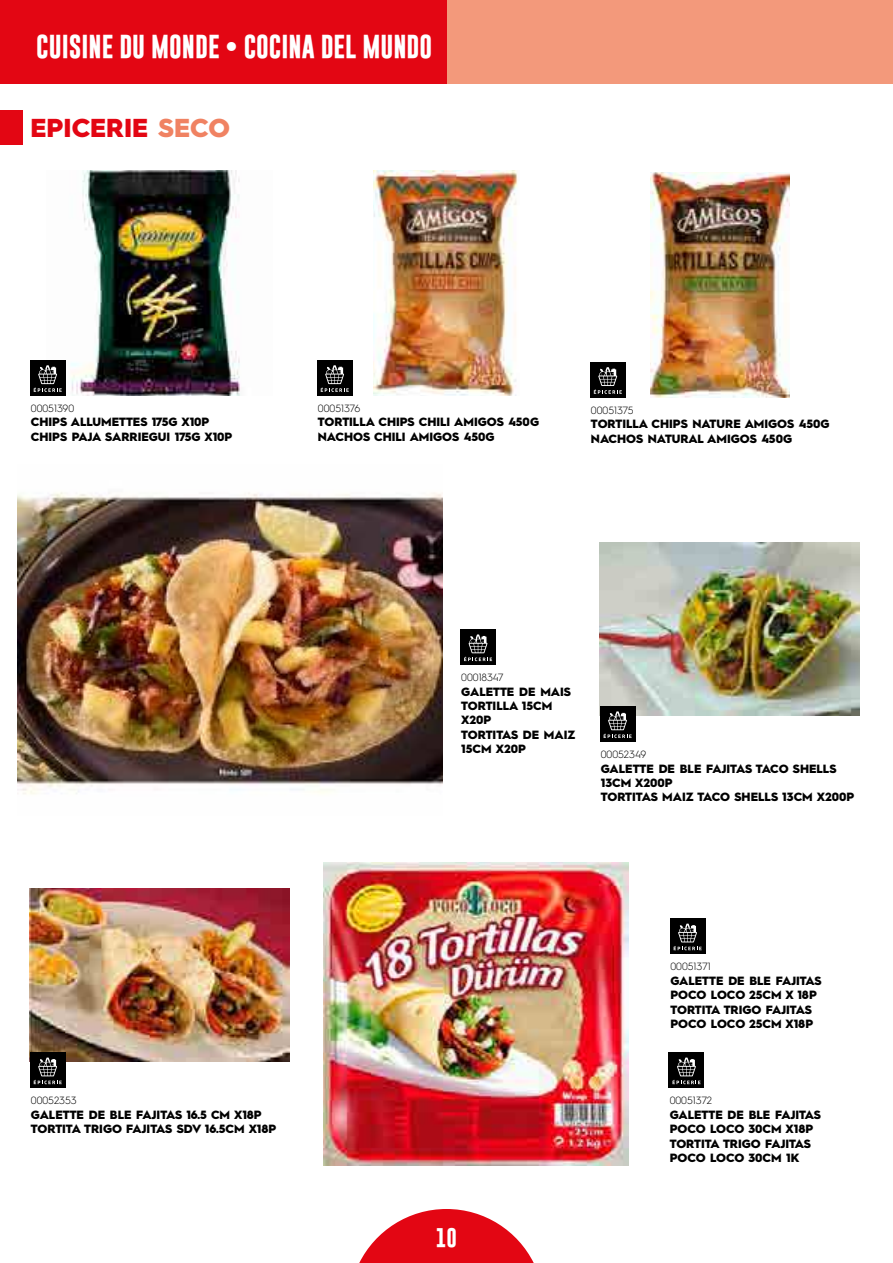
<style>
.page{position:relative;width:893px;height:1263px;background:#fff}
.page>*{position:absolute;margin:0;border:0;box-sizing:border-box;transform-origin:0 0}
.t1{font:900 25.95px "Hurme Geometric Sans 2";color:#e30613}
.t2{font:700 24px "Gobold";color:#fff}
.t3{font:700 19.5px "Gobold";color:#fff}
.t4{font:900 12px/14.4px "Hurme Geometric Sans 2";color:#000}
.t5{font:300 10.5px "Hurme Geometric Sans 2";color:#000}
.s1{color:#f08262}
</style>
<div class="page">
<div style="left:0;top:0;width:893px;height:84px;background:#f3997b"></div>
<svg style="left:359px;top:1209px;width:175px;height:54px"></svg>
<div style="left:0;top:0;width:446px;height:84px;background:#e30613"></div>
<img style="left:70px;top:170px;width:171px;height:225px">
<div style="left:30px;top:360px;width:36px;height:35px;background:#000"></div>
<svg style="left:34px;top:365px;width:28px;height:27px"></svg>
<img style="left:374px;top:170px;width:144px;height:225px">
<div style="left:317px;top:360px;width:35px;height:35px;background:#000"></div>
<svg style="left:321px;top:365px;width:28px;height:27px"></svg>
<img style="left:650px;top:172px;width:139px;height:225px">
<div style="left:590px;top:362px;width:36px;height:35px;background:#000"></div>
<svg style="left:594px;top:367px;width:28px;height:27px"></svg>
<img style="left:17px;top:492px;width:425px;height:303px">
<div style="left:460px;top:629px;width:36px;height:36px;background:#000"></div>
<svg style="left:464px;top:634px;width:28px;height:27px"></svg>
<img style="left:600px;top:543px;width:259px;height:172px">
<div style="left:600px;top:706px;width:35px;height:36px;background:#000"></div>
<svg style="left:604px;top:711px;width:28px;height:27px"></svg>
<img style="left:30px;top:889px;width:259px;height:172px">
<div style="left:30px;top:1052px;width:36px;height:36px;background:#000"></div>
<svg style="left:34px;top:1057px;width:28px;height:27px"></svg>
<img style="left:323px;top:862px;width:305px;height:304px">
<div style="left:670px;top:918px;width:35px;height:36px;background:#000"></div>
<svg style="left:674px;top:923px;width:28px;height:27px"></svg>
<div style="left:669px;top:1052px;width:35px;height:36px;background:#000"></div>
<svg style="left:672px;top:1057px;width:28px;height:27px"></svg>
<div style="left:0;top:111px;width:22px;height:34px;background:#e30613"></div>
<h2 class="t2" style="left:36px;top:30px;width:397px">CUISINE DU MONDE • COCINA DEL MUNDO</h2>
<h1 class="t1" style="left:31px;top:110px;width:201px">EPICERIE <span class="s1">SECO</span></h1>
<p class="t5" style="left:31px;top:401px;width:45px">00051390</p>
<p class="t4" style="left:31px;top:414px;width:203px">CHIPS ALLUMETTES 175G X10P<br>CHIPS PAJA SARRIEGUI 175G X10P</p>
<p class="t5" style="left:318px;top:401px;width:44px">00051376</p>
<p class="t4" style="left:318px;top:414px;width:223px">TORTILLA CHIPS CHILI AMIGOS 450G<br>NACHOS CHILI AMIGOS 450G</p>
<p class="t5" style="left:591px;top:403px;width:44px">00051375</p>
<p class="t4" style="left:591px;top:416px;width:240px">TORTILLA CHIPS NATURE AMIGOS 450G<br>NACHOS NATURAL AMIGOS 450G</p>
<p class="t5" style="left:31px;top:1093px;width:47px">00052353</p>
<p class="t4" style="left:31px;top:1107px;width:247px">GALETTE DE BLE FAJITAS 16.5 CM X18P<br>TORTITA TRIGO FAJITAS SDV 16.5CM X18P</p>
<p class="t5" style="left:461px;top:670px;width:44px">00018347</p>
<p class="t4" style="left:461px;top:684px;width:116px">GALETTE DE MAIS<br>TORTILLA 15CM<br>X20P<br>TORTITAS DE MAIZ<br>15CM X20P</p>
<p class="t5" style="left:601px;top:747px;width:47px">00052349</p>
<p class="t4" style="left:601px;top:760px;width:255px">GALETTE DE BLE FAJITAS TACO SHELLS<br>13CM X200P<br>TORTITAS MAIZ TACO SHELLS 13CM X200P</p>
<h3 class="t3" style="left:436px;top:1225px;width:23px">10</h3>
<p class="t5" style="left:670px;top:959px;width:42px">00051371</p>
<p class="t4" style="left:670px;top:973px;width:153px">GALETTE DE BLE FAJITAS<br>POCO LOCO 25CM X 18P<br>TORTITA TRIGO FAJITAS<br>POCO LOCO 25CM X18P</p>
<p class="t5" style="left:670px;top:1093px;width:44px">00051372</p>
<p class="t4" style="left:670px;top:1107px;width:153px">GALETTE DE BLE FAJITAS<br>POCO LOCO 30CM X18P<br>TORTITA TRIGO FAJITAS<br>POCO LOCO 30CM 1K</p>
</div>
